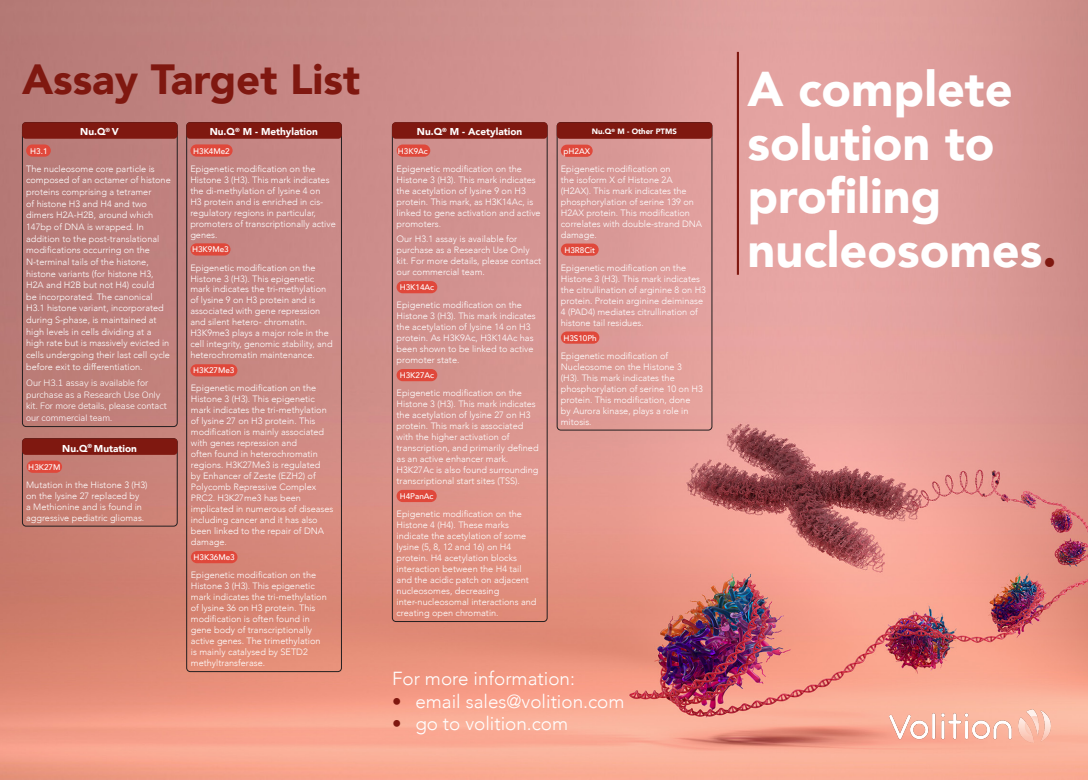
<style>
.page{position:relative;width:1088px;height:780px;background:#fff}
.page>*{position:absolute;margin:0;border:0;box-sizing:border-box;transform-origin:0 0}
.t1{font:900 48.75px/53.6px "Avenir";color:#fff}
.t2{font:900 42.12px "Avenir";color:#7f1810}
.t3{font:300 18.88px "Avenir";color:#fff}
.t4{font:900 10px "Avenir";color:#fff}
.t5{font:300 9.12px/11px "Avenir";color:#fff}
.t6{font:300 9.12px/11.6px "Nunito";color:#fff}
.t7{font:500 8.12px "Avenir";color:#fff}
.t8{font:900 7.75px "Avenir";color:#fff}
.s1{color:#7f1810}
</style>
<div class="page">
<img style="left:1px;top:0;width:1086px;height:780px">
<hr style="left:737px;top:52px;width:2px;height:223px;background:#7f1810">
<img style="left:888px;top:707px;width:164px;height:37px">
<div style="left:186px;top:122px;width:156px;height:550px;border:1px solid #231f20;border-radius:4px"></div>
<div style="left:186px;top:122px;width:156px;height:17px;background:#7f1810;border-radius:4px"></div>
<div style="left:190px;top:144px;width:43px;height:13px;background:#e0483b;border-radius:6px"></div>
<div style="left:190px;top:243px;width:40px;height:12px;background:#e0483b;border-radius:6px"></div>
<div style="left:191px;top:551px;width:46px;height:12px;background:#e0483b;border-radius:6px"></div>
<div style="left:190px;top:364px;width:47px;height:12px;background:#e0483b;border-radius:6px"></div>
<div style="left:22px;top:122px;width:156px;height:305px;border:1px solid #231f20;border-radius:4px"></div>
<div style="left:22px;top:438px;width:156px;height:88px;border:1px solid #231f20;border-radius:4px"></div>
<div style="left:22px;top:122px;width:156px;height:17px;background:#7f1810;border-radius:4px"></div>
<div style="left:22px;top:438px;width:156px;height:17px;background:#7f1810;border-radius:4px"></div>
<div style="left:26px;top:144px;width:25px;height:13px;background:#e0483b;border-radius:6px"></div>
<div style="left:27px;top:460px;width:35px;height:13px;background:#e0483b;border-radius:6px"></div>
<div style="left:392px;top:122px;width:155px;height:499px;border:1px solid #231f20;border-radius:4px"></div>
<div style="left:557px;top:122px;width:155px;height:308px;border:1px solid #231f20;border-radius:4px"></div>
<div style="left:557px;top:122px;width:155px;height:17px;background:#7f1810;border-radius:4px"></div>
<div style="left:561px;top:145px;width:32px;height:12px;background:#e0483b;border-radius:6px"></div>
<div style="left:561px;top:243px;width:38px;height:13px;background:#e0483b;border-radius:6px"></div>
<div style="left:561px;top:331px;width:38px;height:12px;background:#e0483b;border-radius:6px"></div>
<div style="left:397px;top:144px;width:33px;height:13px;background:#e0483b;border-radius:6px"></div>
<div style="left:392px;top:122px;width:155px;height:17px;background:#7f1810;border-radius:4px"></div>
<div style="left:397px;top:281px;width:40px;height:12px;background:#e0483b;border-radius:6px"></div>
<div style="left:397px;top:369px;width:40px;height:12px;background:#e0483b;border-radius:6px"></div>
<div style="left:397px;top:490px;width:40px;height:12px;background:#e0483b;border-radius:6px"></div>
<p class="t2" style="left:22px;top:43px;width:340px">Assay Target List</p>
<p class="t7" style="left:30px;top:144px;width:19px">H3.1</p>
<p class="t4" style="left:80px;top:123px;width:40px">Nu.Q<sup>®</sup> V</p>
<p class="t5" style="left:26px;top:163px;width:146px;line-height:11.6px">The nucleosome core particle is composed of an octamer of histone proteins comprising a tetramer<br>of histone H3 and H4 and two dimers H2A-H2B, around which<br>147bp of DNA is wrapped. In addition to the post-translational modifications occurring on the<br>N-terminal tails of the histone, histone variants (for histone H3,<br>H2A and H2B but not H4) could<br>be incorporated. The canonical<br>H3.1 histone variant, incorporated during S-phase, is maintained at high levels in cells dividing at a high rate but is massively evicted in cells undergoing their last cell cycle before exit to differentiation.</p>
<p class="t6" style="left:26px;top:376px;width:142px">Our H3.1 assay is available for purchase as a Research Use Only kit. For more details, please contact our commercial team.</p>
<p class="t4" style="left:62px;top:439px;width:76px">Nu.Q<sup>®</sup> Mutation</p>
<p class="t7" style="left:28px;top:460px;width:34px">H3K27M</p>
<p class="t5" style="left:26px;top:479px;width:123px">Mutation in the Histone 3 (H3) on the lysine 27 replaced by<br>a Methionine and is found in aggressive pediatric gliomas.</p>
<p class="t4" style="left:210px;top:123px;width:110px">Nu.Q<sup>®</sup> M - Methylation</p>
<p class="t5" style="left:190px;top:163px;width:147px">Epigenetic modification on the<br>Histone 3 (H3). This mark indicates the di-methylation of lysine 4 on<br>H3 protein and is enriched in cis&shy;regulatory regions in particular, promoters of transcriptionally active genes.</p>
<p class="t5" style="left:190px;top:262px;width:144px">Epigenetic modification on the Histone 3 (H3). This epigenetic mark indicates the tri-methylation of lysine 9 on H3 protein and is associated with gene repression and silent hetero- chromatin.<br>H3K9me3 plays a major role in the cell integrity, genomic stability, and heterochromatin maintenance.</p>
<p class="t7" style="left:193px;top:144px;width:38px">H3K4Me2</p>
<p class="t7" style="left:192px;top:242px;width:38px">H3K9Me3</p>
<p class="t7" style="left:193px;top:363px;width:43px">H3K27Me3</p>
<p class="t5" style="left:191px;top:383px;width:144px">Epigenetic modification on the<br>Histone 3 (H3). This epigenetic mark indicates the tri-methylation of lysine 27 on H3 protein. This modification is mainly associated with genes repression and<br>often found in heterochromatin regions. H3K27Me3 is regulated<br>by Enhancer of Zeste (EZH2) of<br>Polycomb Repressive Complex<br>PRC2. H3K27me3 has been implicated in numerous of diseases including cancer and it has also been linked to the repair of DNA damage.</p>
<p class="t7" style="left:194px;top:550px;width:43px">H3K36Me3</p>
<p class="t5" style="left:191px;top:569px;width:137px">Epigenetic modification on the<br>Histone 3 (H3). This epigenetic mark indicates the tri-methylation of lysine 36 on H3 protein. This modification is often found in gene body of transcriptionally active genes. The trimethylation is mainly catalysed by SETD2 methyltransferase.</p>
<p class="t4" style="left:417px;top:123px;width:107px">Nu.Q<sup>®</sup> M - Acetylation</p>
<p class="t5" style="left:397px;top:163px;width:146px">Epigenetic modification on the<br>Histone 3 (H3). This mark indicates the acetylation of lysine 9 on H3 protein. This mark, as H3K14Ac, is linked to gene activation and active promoters.</p>
<p class="t5" style="left:397px;top:234px;width:146px">Our H3.1 assay is available for purchase as a Research Use Only kit. For more details, please contact our commercial team.</p>
<p class="t5" style="left:397px;top:299px;width:141px">Epigenetic modification on the<br>Histone 3 (H3). This mark indicates the acetylation of lysine 14 on H3 protein. As H3K9Ac, H3K14Ac has been shown to be linked to active promoter state.</p>
<p class="t5" style="left:397px;top:387px;width:144px">Epigenetic modification on the Histone 3 (H3). This mark indicates the acetylation of lysine 27 on H3 protein. This mark is associated with the higher activation of transcription, and primarily defined as an active enhancer mark.<br>H3K27Ac is also found surrounding transcriptional start sites (TSS).</p>
<p class="t5" style="left:397px;top:508px;width:141px">Epigenetic modification on the<br>Histone 4 (H4). These marks indicate the acetylation of some lysine (5, 8, 12 and 16) on H4 protein. H4 acetylation blocks interaction between the H4 tail and the acidic patch on adjacent nucleosomes, decreasing inter-nucleosomal interactions and creating open chromatin.</p>
<p class="t7" style="left:398px;top:144px;width:31px">H3K9Ac</p>
<p class="t7" style="left:400px;top:280px;width:36px">H3K14Ac</p>
<p class="t7" style="left:400px;top:368px;width:36px">H3K27Ac</p>
<p class="t7" style="left:400px;top:489px;width:35px">H4PanAc</p>
<p class="t8" style="left:592px;top:125px;width:86px">Nu.Q<sup>®</sup> M - Other PTMS</p>
<p class="t5" style="left:561px;top:163px;width:143px">Epigenetic modification on<br>the isoform X of Histone 2A (H2AX). This mark indicates the phosphorylation of serine 139 on<br>H2AX protein. This modification correlates with double-strand DNA damage.</p>
<p class="t5" style="left:561px;top:262px;width:147px">Epigenetic modification on the Histone 3 (H3). This mark indicates the citrullination of arginine 8 on H3 protein. Protein arginine deiminase 4 (PAD4) mediates citrullination of histone tail residues.</p>
<p class="t5" style="left:561px;top:350px;width:143px">Epigenetic modification of<br>Nucleosome on the Histone 3<br>(H3). This mark indicates the phosphorylation of serine 10 on H3 protein. This modification, done<br>by Aurora kinase, plays a role in mitosis.</p>
<p class="t7" style="left:563px;top:144px;width:28px">pH2AX</p>
<p class="t7" style="left:564px;top:243px;width:32px">H3R8Cit</p>
<p class="t7" style="left:563px;top:331px;width:35px">H3S10Ph</p>
<p class="t3" style="left:392px;top:667px;width:184px">For more information:</p>
<p class="t3" style="left:392px;top:690px;width:234px"><span class="s1">•</span> email sales@volition.com</p>
<p class="t3" style="left:392px;top:712px;width:178px"><span class="s1">•</span> go to volition.com</p>
<p class="t1" style="left:747px;top:61px;width:311px">A complete solution to profiling nucleosomes<span class="s1">.</span></p>
</div>
